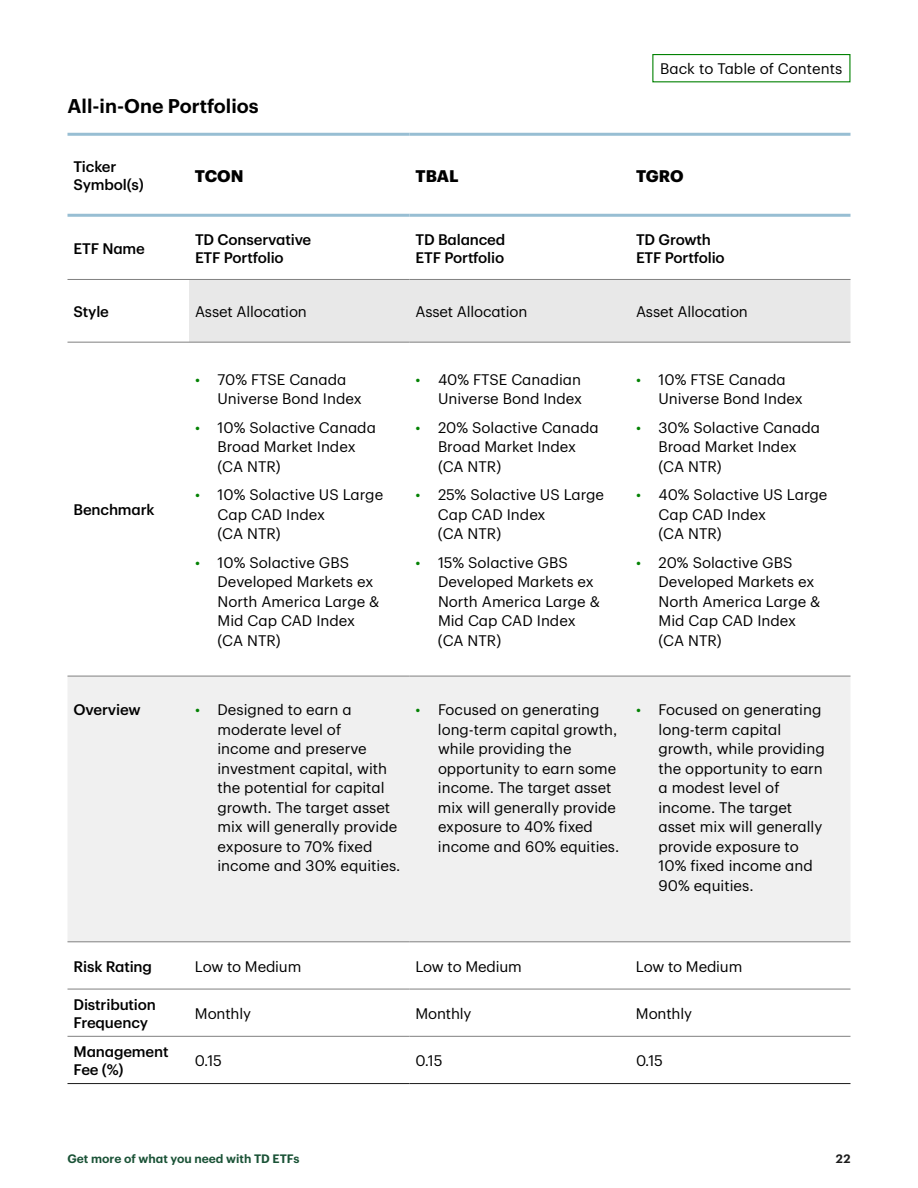
<style>
.page{position:relative;width:918px;height:1188px;background:#fff}
.page>*{position:absolute;margin:0;border:0;box-sizing:border-box;transform-origin:0 0}
.t1{font:600 19.5px "TD Graphik";color:#000}
.t2{font:700 16.5px "TD Graphik";color:#000}
.t3{font:15px/19.5px "TD Graphik";color:#000}
.t4{font:500 15px/18px "TD Graphik";letter-spacing:-.01em;color:#000}
.t5{font:600 12px "TD Graphik";color:#1a5236}
.t6{font:600 12px "TD Graphik";color:#1c1c1c}
.s1{color:#038203}
</style>
<div class="page">
<div style="left:189px;top:280px;width:661px;height:62px;background:#e8e8e8"></div>
<div style="left:68px;top:677px;width:782px;height:265px;background:#f0f0f0"></div>
<hr style="left:189px;top:942px;width:221px;height:1px;background:#808080">
<hr style="left:410px;top:942px;width:220px;height:1px;background:#808080">
<hr style="left:630px;top:942px;width:220px;height:1px;background:#808080">
<hr style="left:68px;top:133px;width:121px;height:3px;background:#98bed3">
<hr style="left:189px;top:133px;width:221px;height:3px;background:#98bed3">
<hr style="left:410px;top:133px;width:220px;height:3px;background:#98bed3">
<hr style="left:630px;top:133px;width:220px;height:3px;background:#98bed3">
<hr style="left:68px;top:214px;width:121px;height:3px;background:#98bed3">
<hr style="left:189px;top:214px;width:221px;height:3px;background:#98bed3">
<hr style="left:410px;top:214px;width:220px;height:3px;background:#98bed3">
<hr style="left:630px;top:214px;width:220px;height:3px;background:#98bed3">
<hr style="left:68px;top:342px;width:121px;height:1px;background:#808080">
<hr style="left:189px;top:342px;width:221px;height:1px;background:#808080">
<hr style="left:410px;top:342px;width:220px;height:1px;background:#808080">
<hr style="left:630px;top:342px;width:220px;height:1px;background:#808080">
<hr style="left:189px;top:676px;width:221px;height:1px;background:#808080">
<hr style="left:410px;top:676px;width:220px;height:1px;background:#808080">
<hr style="left:630px;top:676px;width:220px;height:1px;background:#808080">
<hr style="left:189px;top:279px;width:221px;height:1px;background:#808080">
<hr style="left:410px;top:279px;width:220px;height:1px;background:#808080">
<hr style="left:630px;top:279px;width:220px;height:1px;background:#808080">
<hr style="left:189px;top:989px;width:221px;height:1px;background:#808080">
<hr style="left:410px;top:989px;width:220px;height:1px;background:#808080">
<hr style="left:630px;top:989px;width:220px;height:1px;background:#808080">
<hr style="left:68px;top:676px;width:121px;height:1px;background:#808080">
<hr style="left:68px;top:942px;width:121px;height:1px;background:#808080">
<hr style="left:68px;top:989px;width:121px;height:1px;background:#808080">
<hr style="left:68px;top:279px;width:121px;height:1px;background:#808080">
<hr style="left:68px;top:1036px;width:121px;height:1px;background:#808080">
<hr style="left:189px;top:1036px;width:221px;height:1px;background:#808080">
<hr style="left:410px;top:1036px;width:220px;height:1px;background:#808080">
<hr style="left:630px;top:1036px;width:220px;height:1px;background:#808080">
<hr style="left:68px;top:1083px;width:121px;height:1px;background:#1a1a1a">
<hr style="left:189px;top:1083px;width:221px;height:1px;background:#1a1a1a">
<hr style="left:410px;top:1083px;width:220px;height:1px;background:#1a1a1a">
<hr style="left:630px;top:1083px;width:220px;height:1px;background:#1a1a1a">
<div style="left:652px;top:54px;width:198px;height:28px;border:1px solid #038203"></div>
<h3 class="t1" style="left:68px;top:91px;width:193px">All-in-One Portfolios</h3>
<p class="t3" style="left:660px;top:58px;width:184px">Back to Table of Contents</p>
<p class="t4" style="left:73px;top:156px;width:72px">Ticker<br>Symbol(s)</p>
<p class="t2" style="left:195px;top:163px;width:50px">TCON</p>
<p class="t2" style="left:416px;top:163px;width:45px">TBAL</p>
<p class="t2" style="left:636px;top:163px;width:49px">TGRO</p>
<p class="t4" style="left:74px;top:239px;width:73px">ETF Name</p>
<p class="t4" style="left:195px;top:230px;width:118px">TD Conservative<br>ETF Portfolio</p>
<p class="t4" style="left:416px;top:230px;width:91px">TD Balanced<br>ETF Portfolio</p>
<p class="t4" style="left:636px;top:230px;width:90px">TD Growth<br>ETF Portfolio</p>
<p class="t4" style="left:74px;top:301px;width:37px">Style</p>
<p class="t3" style="left:195px;top:301px;width:113px">Asset Allocation</p>
<p class="t3" style="left:416px;top:301px;width:113px">Asset Allocation</p>
<p class="t3" style="left:636px;top:301px;width:113px">Asset Allocation</p>
<p class="t4" style="left:74px;top:500px;width:83px">Benchmark</p>
<p class="t3" style="left:218px;top:368px;width:146px;text-indent:-22px"><span class="s1">•</span> 70% FTSE Canada<br>Universe Bond Index</p>
<p class="t3" style="left:218px;top:416px;width:160px;text-indent:-22px"><span class="s1">•</span> 10% Solactive Canada<br>Broad Market Index (CA NTR)</p>
<p class="t3" style="left:218px;top:484px;width:167px;text-indent:-22px"><span class="s1">•</span> 10% Solactive US Large<br>Cap CAD Index<br>(CA NTR)</p>
<p class="t3" style="left:218px;top:551px;width:164px;text-indent:-22px"><span class="s1">•</span> 10% Solactive GBS<br>Developed Markets ex<br>North America Large &amp;<br>Mid Cap CAD Index (CA NTR)</p>
<p class="t3" style="left:416px;top:368px;width:167px"><span class="s1">•</span> 40% FTSE Canadian</p>
<p class="t3" style="left:438px;top:416px;width:162px;text-indent:-22px"><span class="s1">•</span> 20% Solactive Canada<br>Broad Market Index (CA NTR)</p>
<p class="t3" style="left:438px;top:484px;width:168px;text-indent:-22px"><span class="s1">•</span> 25% Solactive US Large<br>Cap CAD Index<br>(CA NTR)</p>
<p class="t3" style="left:438px;top:551px;width:164px;text-indent:-22px"><span class="s1">•</span> 15% Solactive GBS<br>Developed Markets ex<br>North America Large &amp;<br>Mid Cap CAD Index (CA NTR)</p>
<p class="t3" style="left:438px;top:388px;width:146px">Universe Bond Index</p>
<p class="t3" style="left:658px;top:368px;width:146px;text-indent:-22px"><span class="s1">•</span> 10% FTSE Canada<br>Universe Bond Index</p>
<p class="t3" style="left:658px;top:416px;width:163px;text-indent:-22px"><span class="s1">•</span> 30% Solactive Canada<br>Broad Market Index (CA NTR)</p>
<p class="t3" style="left:658px;top:484px;width:170px;text-indent:-22px"><span class="s1">•</span> 40% Solactive US Large<br>Cap CAD Index<br>(CA NTR)</p>
<p class="t3" style="left:658px;top:551px;width:164px;text-indent:-22px"><span class="s1">•</span> 20% Solactive GBS<br>Developed Markets ex<br>North America Large &amp;<br>Mid Cap CAD Index (CA NTR)</p>
<p class="t4" style="left:74px;top:700px;width:69px">Overview</p>
<p class="t3" style="left:217px;top:699px;width:184px;text-indent:-22px"><span class="s1">•</span> Designed to earn a moderate level of<br>income and preserve investment capital, with the potential for capital growth. The target asset mix will generally provide exposure to 70% fixed income and 30% equities.</p>
<p class="t3" style="left:438px;top:699px;width:183px;text-indent:-22px"><span class="s1">•</span> Focused on generating long-term capital growth, while providing the opportunity to earn some income. The target asset mix will generally provide exposure to 40% fixed income and 60% equities.</p>
<p class="t3" style="left:658px;top:699px;width:168px;text-indent:-22px"><span class="s1">•</span> Focused on generating long-term capital growth, while providing the opportunity to earn a modest level of income. The target asset mix will generally provide exposure to<br>10% fixed income and<br>90% equities.</p>
<p class="t4" style="left:73px;top:956px;width:80px">Risk Rating</p>
<p class="t3" style="left:195px;top:955px;width:108px">Low to Medium</p>
<p class="t3" style="left:415px;top:955px;width:108px">Low to Medium</p>
<p class="t3" style="left:636px;top:955px;width:108px">Low to Medium</p>
<p class="t4" style="left:73px;top:994px;width:84px">Distribution<br>Frequency</p>
<p class="t3" style="left:195px;top:1002px;width:58px">Monthly</p>
<p class="t3" style="left:415px;top:1002px;width:58px">Monthly</p>
<p class="t3" style="left:636px;top:1002px;width:58px">Monthly</p>
<p class="t4" style="left:73px;top:1041px;width:97px">Management<br>Fee (%)</p>
<p class="t3" style="left:195px;top:1050px;width:29px">0.15</p>
<p class="t3" style="left:415px;top:1050px;width:29px">0.15</p>
<p class="t3" style="left:636px;top:1050px;width:29px">0.15</p>
<p class="t5" style="left:68px;top:1150px;width:234px">Get more of what you need with TD ETFs</p>
<p class="t6" style="left:836px;top:1150px;width:16px">22</p>
</div>
